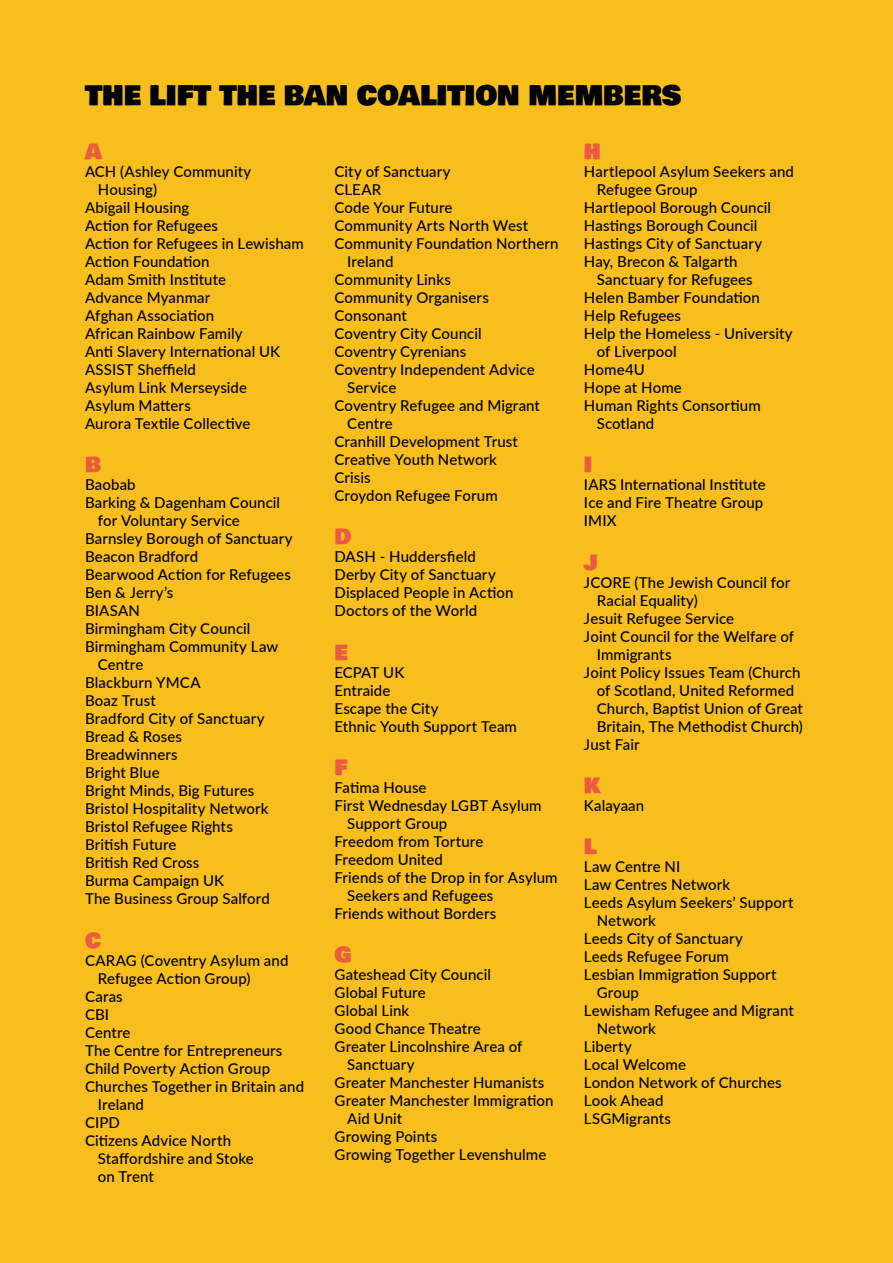
<style>
.page{position:relative;width:893px;height:1263px;background:#f7be1d}
.page>*{position:absolute;margin:0;border:0;box-sizing:border-box;transform-origin:0 0}
.t1{font:27px "Bowlby One SC";letter-spacing:-.005em;color:#010203}
.t2{font:21px "Bowlby One SC";color:#eb5b42}
.t3{font:500 15px/18px "Lato";letter-spacing:.005em;color:#000}
</style>
<div class="page">
<h1 class="t1" style="left:85px;top:75px;width:598px">THE LIFT THE BAN COALITION MEMBERS</h1>
<h2 class="t2" style="left:85px;top:136px;width:18px">A</h2>
<p class="t3" style="left:85px;top:162px;width:168px">ACH (Ashley Community</p>
<p class="t3" style="left:98px;top:180px;width:61px">Housing)</p>
<p class="t3" style="left:85px;top:198px;width:106px">Abigail Housing</p>
<p class="t3" style="left:85px;top:216px;width:134px">Action for Refugees</p>
<p class="t3" style="left:85px;top:234px;width:220px">Action for Refugees in Lewisham</p>
<p class="t3" style="left:85px;top:252px;width:126px">Action Foundation</p>
<p class="t3" style="left:85px;top:270px;width:143px">Adam Smith Institute</p>
<p class="t3" style="left:85px;top:288px;width:127px">Advance Myanmar</p>
<p class="t3" style="left:85px;top:306px;width:131px">Afghan Association</p>
<p class="t3" style="left:85px;top:324px;width:159px">African Rainbow Family</p>
<p class="t3" style="left:85px;top:342px;width:197px">Anti Slavery International UK</p>
<p class="t3" style="left:85px;top:360px;width:112px">ASSIST Sheffield</p>
<p class="t3" style="left:85px;top:378px;width:164px">Asylum Link Merseyside</p>
<p class="t3" style="left:85px;top:396px;width:107px">Asylum Matters</p>
<p class="t3" style="left:85px;top:414px;width:167px">Aurora Textile Collective</p>
<h2 class="t2" style="left:85px;top:449px;width:18px">B</h2>
<p class="t3" style="left:85px;top:475px;width:52px">Baobab</p>
<p class="t3" style="left:85px;top:493px;width:197px">Barking &amp; Dagenham Council</p>
<p class="t3" style="left:98px;top:511px;width:143px">for Voluntary Service</p>
<p class="t3" style="left:85px;top:529px;width:209px">Barnsley Borough of Sanctuary</p>
<p class="t3" style="left:85px;top:547px;width:115px">Beacon Bradford</p>
<p class="t3" style="left:85px;top:565px;width:207px">Bearwood Action for Refugees</p>
<p class="t3" style="left:85px;top:583px;width:90px">Ben &amp; Jerry’s</p>
<p class="t3" style="left:85px;top:601px;width:56px">BIASAN</p>
<p class="t3" style="left:85px;top:619px;width:167px">Birmingham City Council</p>
<p class="t3" style="left:85px;top:637px;width:195px">Birmingham Community Law</p>
<p class="t3" style="left:98px;top:655px;width:47px">Centre</p>
<p class="t3" style="left:85px;top:673px;width:117px">Blackburn YMCA</p>
<p class="t3" style="left:85px;top:691px;width:72px">Boaz Trust</p>
<p class="t3" style="left:85px;top:709px;width:181px">Bradford City of Sanctuary</p>
<p class="t3" style="left:85px;top:727px;width:98px">Bread &amp; Roses</p>
<p class="t3" style="left:85px;top:745px;width:94px">Breadwinners</p>
<p class="t3" style="left:85px;top:763px;width:76px">Bright Blue</p>
<p class="t3" style="left:85px;top:781px;width:171px">Bright Minds, Big Futures</p>
<p class="t3" style="left:85px;top:799px;width:185px">Bristol Hospitality Network</p>
<p class="t3" style="left:85px;top:817px;width:149px">Bristol Refugee Rights</p>
<p class="t3" style="left:85px;top:835px;width:93px">British Future</p>
<p class="t3" style="left:85px;top:853px;width:116px">British Red Cross</p>
<p class="t3" style="left:85px;top:871px;width:141px">Burma Campaign UK</p>
<p class="t3" style="left:85px;top:889px;width:186px">The Business Group Salford</p>
<h2 class="t2" style="left:85px;top:924px;width:17px">C</h2>
<p class="t3" style="left:85px;top:950px;width:205px">CARAG (Coventry Asylum and</p>
<p class="t3" style="left:98px;top:968px;width:154px">Refugee Action Group)</p>
<p class="t3" style="left:85px;top:986px;width:39px">Caras</p>
<p class="t3" style="left:85px;top:1004px;width:26px">CBI</p>
<p class="t3" style="left:85px;top:1022px;width:47px">Centre</p>
<p class="t3" style="left:85px;top:1040px;width:199px">The Centre for Entrepreneurs</p>
<p class="t3" style="left:85px;top:1058px;width:187px">Child Poverty Action Group</p>
<p class="t3" style="left:85px;top:1076px;width:221px">Churches Together in Britain and</p>
<p class="t3" style="left:98px;top:1094px;width:48px">Ireland</p>
<p class="t3" style="left:85px;top:1112px;width:36px">CIPD</p>
<p class="t3" style="left:85px;top:1130px;width:148px">Citizens Advice North</p>
<p class="t3" style="left:98px;top:1148px;width:157px">Staffordshire and Stoke</p>
<p class="t3" style="left:98px;top:1166px;width:58px">on Trent</p>
<p class="t3" style="left:334px;top:162px;width:118px">City of Sanctuary</p>
<p class="t3" style="left:334px;top:180px;width:48px">CLEAR</p>
<p class="t3" style="left:334px;top:198px;width:120px">Code Your Future</p>
<p class="t3" style="left:334px;top:216px;width:195px">Community Arts North West</p>
<p class="t3" style="left:334px;top:234px;width:225px">Community Foundation Northern</p>
<p class="t3" style="left:347px;top:252px;width:48px">Ireland</p>
<p class="t3" style="left:334px;top:270px;width:118px">Community Links</p>
<p class="t3" style="left:334px;top:288px;width:156px">Community Organisers</p>
<p class="t3" style="left:334px;top:306px;width:74px">Consonant</p>
<p class="t3" style="left:334px;top:324px;width:149px">Coventry City Council</p>
<p class="t3" style="left:334px;top:342px;width:133px">Coventry Cyrenians</p>
<p class="t3" style="left:334px;top:360px;width:202px">Coventry Independent Advice</p>
<p class="t3" style="left:347px;top:378px;width:51px">Service</p>
<p class="t3" style="left:334px;top:396px;width:207px">Coventry Refugee and Migrant</p>
<p class="t3" style="left:347px;top:414px;width:47px">Centre</p>
<p class="t3" style="left:334px;top:432px;width:185px">Cranhill Development Trust</p>
<p class="t3" style="left:334px;top:450px;width:164px">Creative Youth Network</p>
<p class="t3" style="left:334px;top:468px;width:38px">Crisis</p>
<p class="t3" style="left:334px;top:486px;width:165px">Croydon Refugee Forum</p>
<h2 class="t2" style="left:334px;top:521px;width:18px">D</h2>
<p class="t3" style="left:334px;top:547px;width:180px">DASH - Huddersfield<br>Derby City of Sanctuary<br>Displaced People in Action<br>Doctors of the World</p>
<h2 class="t2" style="left:334px;top:636px;width:15px">E</h2>
<p class="t3" style="left:334px;top:662px;width:184px">ECPAT UK<br>Entraide<br>Escape the City<br>Ethnic Youth Support Team</p>
<h2 class="t2" style="left:334px;top:752px;width:14px">F</h2>
<p class="t3" style="left:334px;top:778px;width:94px">Fatima House</p>
<p class="t3" style="left:334px;top:796px;width:209px">First Wednesday LGBT Asylum</p>
<p class="t3" style="left:347px;top:814px;width:101px">Support Group</p>
<p class="t3" style="left:334px;top:832px;width:150px">Freedom from Torture</p>
<p class="t3" style="left:334px;top:850px;width:110px">Freedom United</p>
<p class="t3" style="left:334px;top:868px;width:225px">Friends of the Drop in for Asylum</p>
<p class="t3" style="left:347px;top:886px;width:148px">Seekers and Refugees</p>
<p class="t3" style="left:334px;top:904px;width:163px">Friends without Borders</p>
<h2 class="t2" style="left:334px;top:939px;width:19px">G</h2>
<p class="t3" style="left:334px;top:965px;width:158px">Gateshead City Council</p>
<p class="t3" style="left:334px;top:983px;width:93px">Global Future</p>
<p class="t3" style="left:334px;top:1001px;width:76px">Global Link</p>
<p class="t3" style="left:334px;top:1019px;width:148px">Good Chance Theatre</p>
<p class="t3" style="left:334px;top:1037px;width:189px">Greater Lincolnshire Area of</p>
<p class="t3" style="left:347px;top:1055px;width:69px">Sanctuary</p>
<p class="t3" style="left:334px;top:1073px;width:211px">Greater Manchester Humanists</p>
<p class="t3" style="left:334px;top:1091px;width:220px">Greater Manchester Immigration</p>
<p class="t3" style="left:347px;top:1109px;width:57px">Aid Unit</p>
<p class="t3" style="left:334px;top:1127px;width:104px">Growing Points</p>
<p class="t3" style="left:334px;top:1145px;width:213px">Growing Together Levenshulme</p>
<h2 class="t2" style="left:584px;top:136px;width:18px">H</h2>
<p class="t3" style="left:584px;top:162px;width:211px">Hartlepool Asylum Seekers and</p>
<p class="t3" style="left:597px;top:180px;width:103px">Refugee Group</p>
<p class="t3" style="left:584px;top:198px;width:189px">Hartlepool Borough Council</p>
<p class="t3" style="left:584px;top:216px;width:175px">Hastings Borough Council</p>
<p class="t3" style="left:584px;top:234px;width:180px">Hastings City of Sanctuary</p>
<p class="t3" style="left:584px;top:252px;width:155px">Hay, Brecon &amp; Talgarth</p>
<p class="t3" style="left:597px;top:270px;width:158px">Sanctuary for Refugees</p>
<p class="t3" style="left:584px;top:288px;width:177px">Helen Bamber Foundation</p>
<p class="t3" style="left:584px;top:306px;width:99px">Help Refugees</p>
<p class="t3" style="left:584px;top:324px;width:210px">Help the Homeless - University</p>
<p class="t3" style="left:597px;top:342px;width:81px">of Liverpool</p>
<p class="t3" style="left:584px;top:360px;width:62px">Home4U</p>
<p class="t3" style="left:584px;top:378px;width:99px">Hope at Home</p>
<p class="t3" style="left:584px;top:396px;width:178px">Human Rights Consortium</p>
<p class="t3" style="left:597px;top:414px;width:59px">Scotland</p>
<h2 class="t2" style="left:584px;top:449px;width:10px">I</h2>
<p class="t3" style="left:584px;top:475px;width:183px">IARS International Institute<br>Ice and Fire Theatre Group<br>IMIX</p>
<h2 class="t2" style="left:584px;top:546px;width:16px">J</h2>
<p class="t3" style="left:584px;top:572px;width:208px">JCORE (The Jewish Council for</p>
<p class="t3" style="left:597px;top:590px;width:103px">Racial Equality)</p>
<p class="t3" style="left:584px;top:608px;width:152px">Jesuit Refugee Service</p>
<p class="t3" style="left:584px;top:626px;width:212px">Joint Council for the Welfare of</p>
<p class="t3" style="left:597px;top:644px;width:76px">Immigrants</p>
<p class="t3" style="left:584px;top:662px;width:218px">Joint Policy Issues Team (Church</p>
<p class="t3" style="left:597px;top:680px;width:199px">of Scotland, United Reformed</p>
<p class="t3" style="left:597px;top:698px;width:208px">Church, Baptist Union of Great</p>
<p class="t3" style="left:597px;top:716px;width:208px">Britain, The Methodist Church)</p>
<p class="t3" style="left:584px;top:734px;width:57px">Just Fair</p>
<h2 class="t2" style="left:584px;top:770px;width:18px">K</h2>
<p class="t3" style="left:584px;top:796px;width:62px">Kalayaan</p>
<h2 class="t2" style="left:584px;top:831px;width:14px">L</h2>
<p class="t3" style="left:584px;top:857px;width:98px">Law Centre NI</p>
<p class="t3" style="left:584px;top:875px;width:148px">Law Centres Network</p>
<p class="t3" style="left:584px;top:893px;width:211px">Leeds Asylum Seekers’ Support</p>
<p class="t3" style="left:597px;top:911px;width:61px">Network</p>
<p class="t3" style="left:584px;top:929px;width:160px">Leeds City of Sanctuary</p>
<p class="t3" style="left:584px;top:947px;width:146px">Leeds Refugee Forum</p>
<p class="t3" style="left:584px;top:965px;width:194px">Lesbian Immigration Support</p>
<p class="t3" style="left:597px;top:983px;width:44px">Group</p>
<p class="t3" style="left:584px;top:1001px;width:211px">Lewisham Refugee and Migrant</p>
<p class="t3" style="left:597px;top:1019px;width:61px">Network</p>
<p class="t3" style="left:584px;top:1037px;width:49px">Liberty</p>
<p class="t3" style="left:584px;top:1055px;width:103px">Local Welcome</p>
<p class="t3" style="left:584px;top:1073px;width:199px">London Network of Churches</p>
<p class="t3" style="left:584px;top:1091px;width:81px">Look Ahead</p>
<p class="t3" style="left:584px;top:1109px;width:89px">LSGMigrants</p>
</div>
